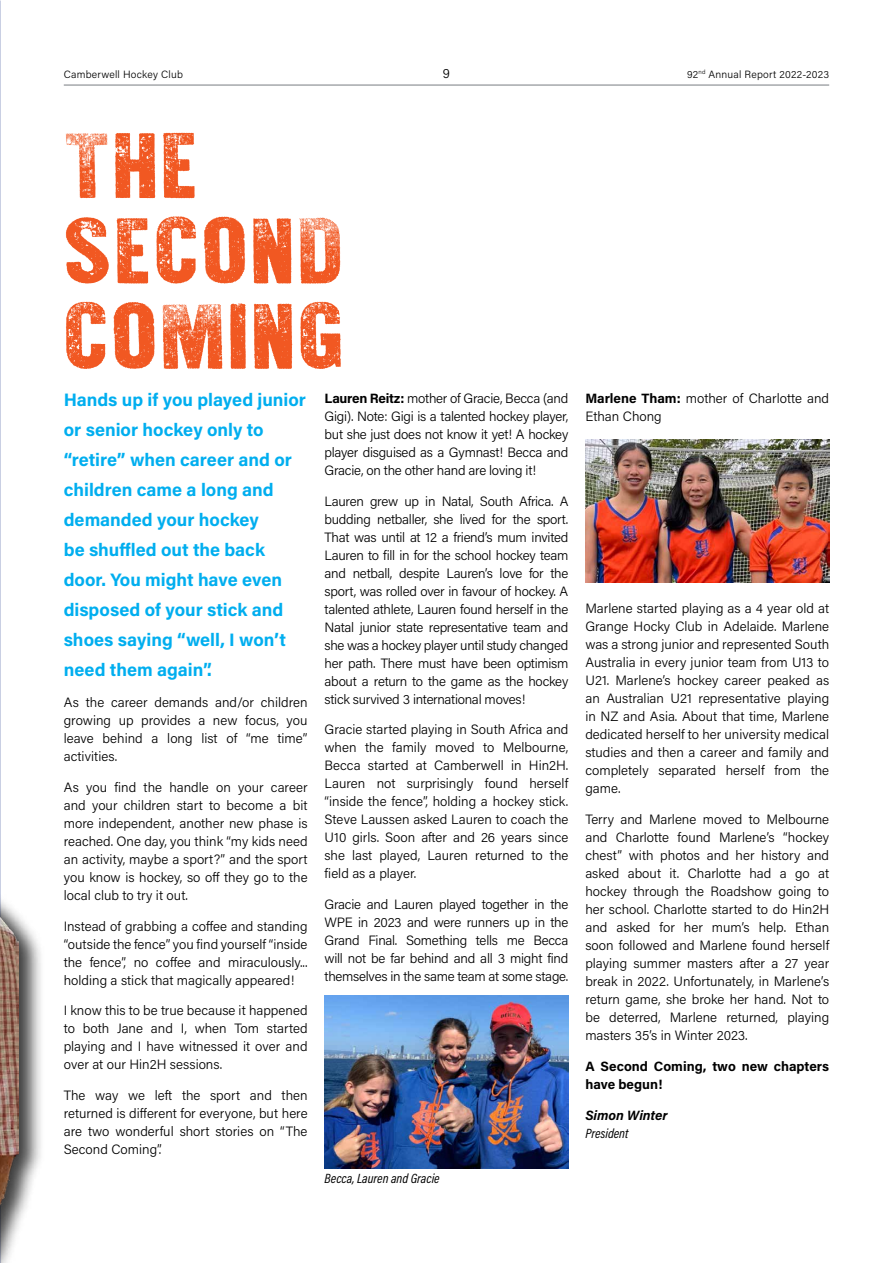
<style>
.page{position:relative;width:893px;height:1263px;background:#fff}
.page>*{position:absolute;margin:0;border:0;box-sizing:border-box;transform-origin:0 0}
.t1{font:80.25px/85.3px "Waris Over";letter-spacing:.02em;color:#f15822;scale:1.33 1}
.t2{font:700 18px/30px "Acumin Pro";color:#00aeef}
.t3{font:300 13.5px/18px "Acumin Pro";color:#000;text-align:justify}
.t4{font:700 13.5px/18px "Acumin Pro";color:#000}
.t5{font:italic 13.5px "Acumin Pro Cond";color:#000}
.t6{font:italic 700 13.5px "Acumin Pro";color:#000}
.t7{font:300 10.5px "Acumin Pro";letter-spacing:.02em;color:#000}
.s1{font-weight:700}
</style>
<div class="page">
<img style="left:585px;top:440px;width:244px;height:143px">
<img style="left:325px;top:996px;width:243px;height:172px">
<div style="left:0;top:644px;width:45px;height:619px;background:#000;opacity:.75"></div>
<img style="left:0;top:621px;width:18px;height:642px">
<hr style="left:64px;top:85px;width:765px;height:1px;background:#797d82">
<p class="t7" style="left:64px;top:67px;width:121px">Camberwell Hockey Club</p>
<p class="t3" style="left:443px;top:64px;width:9px">9</p>
<p class="t7" style="left:687px;top:67px;width:144px">92<sup>nd</sup> Annual Report 2022-2023</p>
<h1 class="t1" style="left:64px;top:129px;width:213px">THE<br>SECOND<br>COMING</h1>
<p class="t2" style="left:64px;top:384px;width:244px">Hands up if you played junior or senior hockey only to “retire” when career and or children came a long and demanded your hockey<br>be shuffled out the back door. You might have even disposed of your stick and shoes saying “well, I won’t need them again”.</p>
<p class="t3" style="left:64px;top:693px;width:245px">As the career demands and/or children growing up provides a new focus, you leave behind a long list of “me time” activities.</p>
<p class="t3" style="left:64px;top:777px;width:245px">As you find the handle on your career and your children start to become a bit more independent, another new phase is reached. One day, you think “my kids need an activity, maybe a sport?” and the sport you know is hockey, so off they go to the local club to try it out.</p>
<p class="t3" style="left:64px;top:916px;width:245px">Instead of grabbing a coffee and standing “outside the fence” you find yourself “inside the fence”, no coffee and miraculously... holding a stick that magically appeared!</p>
<p class="t3" style="left:64px;top:1001px;width:245px">I know this to be true because it happened to both Jane and I, when Tom started playing and I have witnessed it over and over at our Hin2H sessions.</p>
<p class="t3" style="left:64px;top:1086px;width:245px">The way we left the sport and then returned is different for everyone, but here are two wonderful short stories on “The Second Coming”.</p>
<p class="t3" style="left:325px;top:389px;width:245px"><span class="s1">Lauren Reitz:</span> mother of Gracie, Becca (and Gigi). Note: Gigi is a talented hockey player, but she just does not know it yet! A hockey player disguised as a Gymnast! Becca and Gracie, on the other hand are loving it!</p>
<p class="t3" style="left:325px;top:491px;width:245px">Lauren grew up in Natal, South Africa. A budding netballer, she lived for the sport.<br>That was until at 12 a friend’s mum invited Lauren to fill in for the school hockey team and netball, despite Lauren’s love for the sport, was rolled over in favour of hockey. A talented athlete, Lauren found herself in the Natal junior state representative team and she was a hockey player until study changed her path. There must have been optimism about a return to the game as the hockey stick survived 3 international moves!</p>
<p class="t3" style="left:325px;top:720px;width:245px">Gracie started playing in South Africa and when the family moved to Melbourne, Becca started at Camberwell in Hin2H.<br>Lauren not surprisingly found herself “inside the fence”, holding a hockey stick.<br>Steve Laussen asked Lauren to coach the U10 girls. Soon after and 26 years since she last played, Lauren returned to the field as a player.</p>
<p class="t3" style="left:325px;top:895px;width:245px">Gracie and Lauren played together in the WPE in 2023 and were runners up in the Grand Final. Something tells me Becca will not be far behind and all 3 might find themselves in the same team at some stage.</p>
<p class="t5" style="left:325px;top:1169px;width:117px">Becca, Lauren and Gracie</p>
<p class="t3" style="left:585px;top:388px;width:245px"><span class="s1">Marlene Tham:</span> mother of Charlotte and<br>Ethan Chong</p>
<p class="t3" style="left:585px;top:599px;width:245px">Marlene started playing as a 4 year old at Grange Hocky Club in Adelaide. Marlene was a strong junior and represented South Australia in every junior team from U13 to U21. Marlene’s hockey career peaked as an Australian U21 representative playing in NZ and Asia. About that time, Marlene dedicated herself to her university medical studies and then a career and family and completely separated herself from the game.</p>
<p class="t3" style="left:585px;top:810px;width:245px">Terry and Marlene moved to Melbourne and Charlotte found Marlene’s “hockey chest” with photos and her history and asked about it. Charlotte had a go at hockey through the Roadshow going to her school. Charlotte started to do Hin2H and asked for her mum’s help. Ethan soon followed and Marlene found herself playing summer masters after a 27 year break in 2022. Unfortunately, in Marlene’s return game, she broke her hand. Not to be deterred, Marlene returned, playing masters 35’s in Winter 2023.</p>
<p class="t4" style="left:585px;top:1057px;width:245px">A Second Coming, two new chapters have begun!</p>
<p class="t6" style="left:585px;top:1105px;width:84px">Simon Winter</p>
<p class="t5" style="left:585px;top:1124px;width:44px">President</p>
</div>
